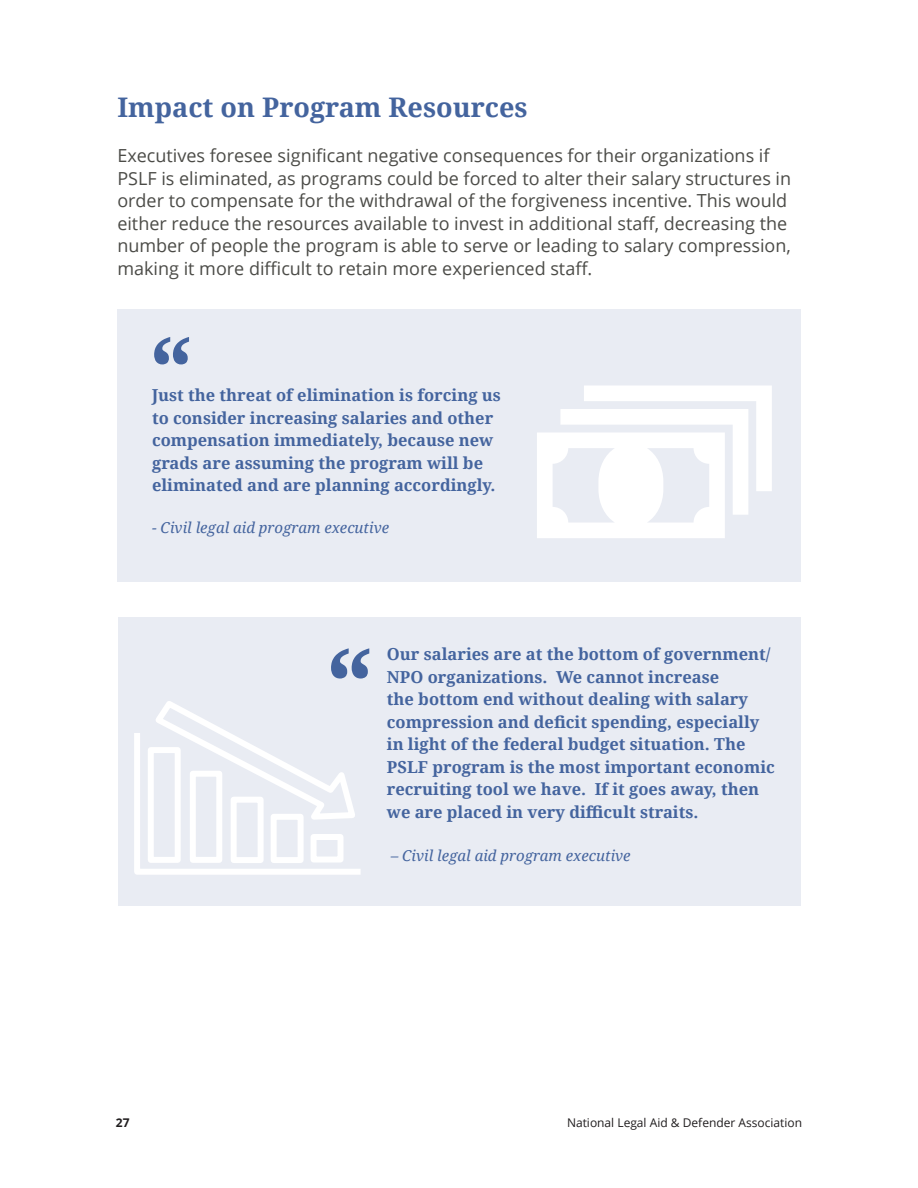
<style>
.page{position:relative;width:918px;height:1188px;background:#fff}
.page>*{position:absolute;margin:0;border:0;box-sizing:border-box;transform-origin:0 0}
.t1{font:700 98.7px "Droid Serif";color:#44649e}
.t2{font:700 90px "Droid Serif";color:#44649e}
.t3{font:700 27px "Droid Serif";color:#44649e}
.t4{font:18px/22.5px "Open Sans";color:#4b4b47}
.t5{font:700 16.5px/22.5px "Droid Serif";color:#44649e}
.t6{font:italic 15px "Droid Serif";color:#44649e}
.t7{font:12px "Open Sans";color:#201d1e}
.t8{font:700 12px "Open Sans";color:#201d1e}
</style>
<div class="page">
<div style="left:118px;top:618px;width:683px;height:288px;background:#e9ecf3"></div>
<div style="left:117px;top:309px;width:684px;height:273px;background:#e9ecf3"></div>
<svg style="left:537px;top:386px;width:235px;height:152px"></svg>
<svg style="left:134px;top:701px;width:227px;height:174px"></svg>
<p class="t3" style="left:117px;top:89px;width:412px">Impact on Program Resources</p>
<p class="t4" style="left:117px;top:144px;width:675px">Executives foresee significant negative consequences for their organizations if PSLF is eliminated, as programs could be forced to alter their salary structures in order to compensate for the withdrawal of the forgiveness incentive. This would either reduce the resources available to invest in additional staff, decreasing the number of people the program is able to serve or leading to salary compression, making it more difficult to retain more experienced staff.</p>
<p class="t2" style="left:149px;top:306px;width:46px">“</p>
<p class="t5" style="left:152px;top:383px;width:350px">Just the threat of elimination is forcing us to consider increasing salaries and other compensation immediately, because new grads are assuming the program will be eliminated and are planning accordingly.</p>
<p class="t6" style="left:152px;top:517px;width:239px">- Civil legal aid program executive</p>
<p class="t1" style="left:325px;top:614px;width:50px">“</p>
<p class="t5" style="left:387px;top:642px;width:389px">Our salaries are at the bottom of government/ NPO organizations. We cannot increase<br>the bottom end without dealing with salary compression and deficit spending, especially in light of the federal budget situation. The PSLF program is the most important economic recruiting tool we have. If it goes away, then we are placed in very difficult straits.</p>
<p class="t6" style="left:391px;top:845px;width:241px">– Civil legal aid program executive</p>
<p class="t8" style="left:116px;top:1114px;width:15px">27</p>
<p class="t7" style="left:567px;top:1114px;width:237px">National Legal Aid &amp; Defender Association</p>
</div>
